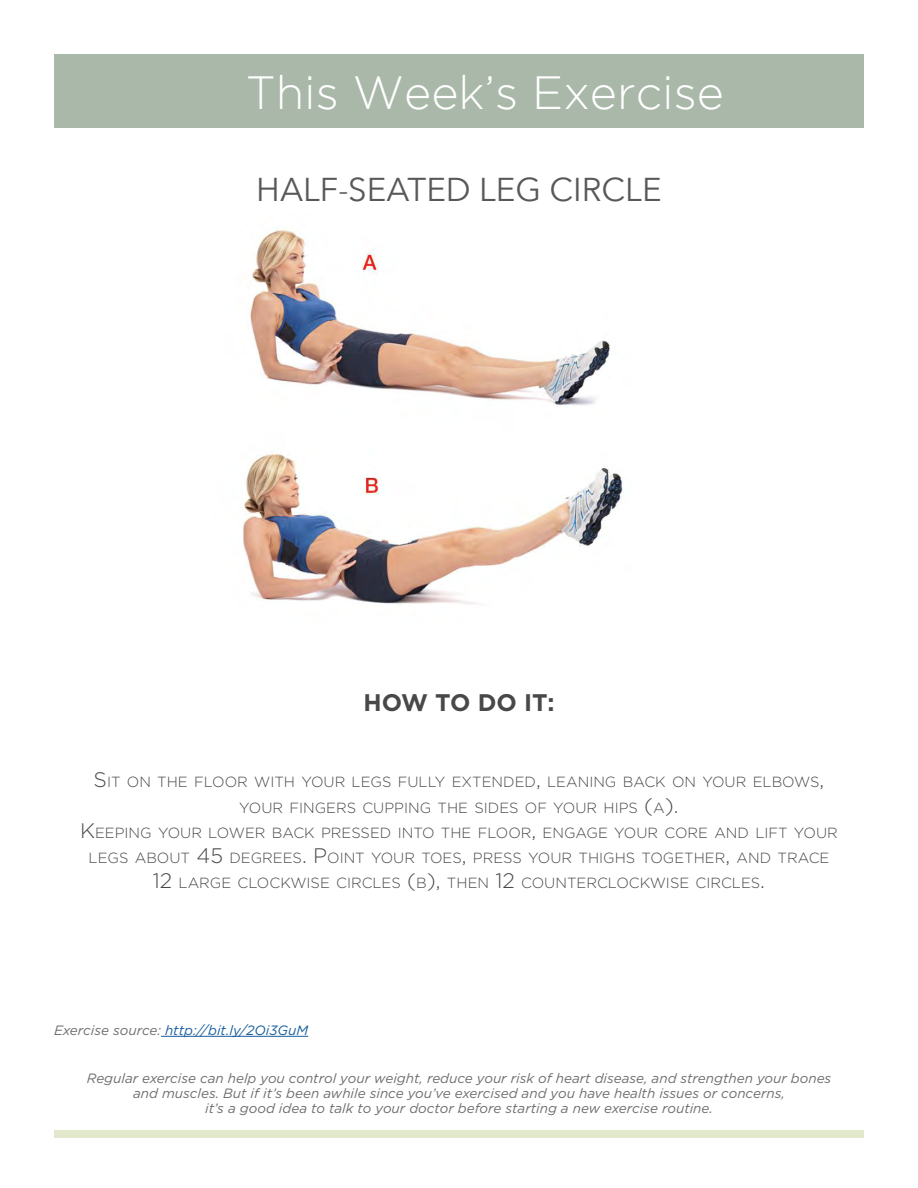
<style>
.page{position:relative;width:918px;height:1188px;background:#fff}
.page>*{position:absolute;margin:0;border:0;box-sizing:border-box;transform-origin:0 0}
.t1{font:300 46.5px "Gotham";color:#fff}
.t2{font:33px "Avenir Next";color:#57585a}
.t3{font:700 24px "Gotham";color:#474847}
.t4{font:300 14.7px/25.2px "Gotham";color:#474847;text-align:center}
.t5{font:italic 13.5px "Gotham";color:#6e6d6d}
.t6{font:italic 13.5px "Gotham";color:#175d9e}
.s1{font-size:21px}
.s2{color:#6e6d6d}
</style>
<div class="page">
<hr style="left:161px;top:1036px;width:147px;height:1px;background:#175d9e">
<div style="left:54px;top:54px;width:810px;height:74px;background:#a9b8a9"></div>
<img style="left:242px;top:230px;width:381px;height:375px">
<div style="left:54px;top:1130px;width:810px;height:8px;background:#e1e8cb"></div>
<p class="t1" style="left:246px;top:67px;width:480px">This Week’s Exercise</p>
<p class="t2" style="left:256px;top:162px;width:407px">HALF-SEATED LEG CIRCLE</p>
<p class="t3" style="left:363px;top:689px;width:193px">HOW TO DO IT:</p>
<p class="t4" style="left:94px;top:769px;width:732px"><span class="s1">S</span>IT ON THE FLOOR WITH YOUR LEGS FULLY EXTENDED<span class="s1">,</span> LEANING BACK ON YOUR ELBOWS<span class="s1">,<br></span>YOUR FINGERS CUPPING THE SIDES OF YOUR HIPS <span class="s1">(</span>A<span class="s1">).</span></p>
<p class="t4" style="left:80px;top:820px;width:759px"><span class="s1">K</span>EEPING YOUR LOWER BACK PRESSED INTO THE FLOOR<span class="s1">,</span> ENGAGE YOUR CORE AND LIFT YOUR<br>LEGS ABOUT <span class="s1">45</span> DEGREES<span class="s1">. P</span>OINT YOUR TOES<span class="s1">,</span> PRESS YOUR THIGHS TOGETHER<span class="s1">,</span> AND TRACE</p>
<p class="t4" style="left:153px;top:870px;width:614px"><span class="s1">12</span> LARGE CLOCKWISE CIRCLES <span class="s1">(</span>B<span class="s1">),</span> THEN <span class="s1">12</span> COUNTERCLOCKWISE CIRCLES<span class="s1">.</span></p>
<p class="t6" style="left:54px;top:1022px;width:256px"><span class="s2">Exercise source:</span> http://bit.ly/2Oi3GuM</p>
<p class="t5" style="left:87px;top:1070px;width:746px">Regular exercise can help you control your weight, reduce your risk of heart disease, and strengthen your bones</p>
<p class="t5" style="left:133px;top:1085px;width:653px">and muscles. But if it’s been awhile since you’ve exercised and you have health issues or concerns,</p>
<p class="t5" style="left:205px;top:1100px;width:509px">it’s a good idea to talk to your doctor before starting a new exercise routine.</p>
</div>
